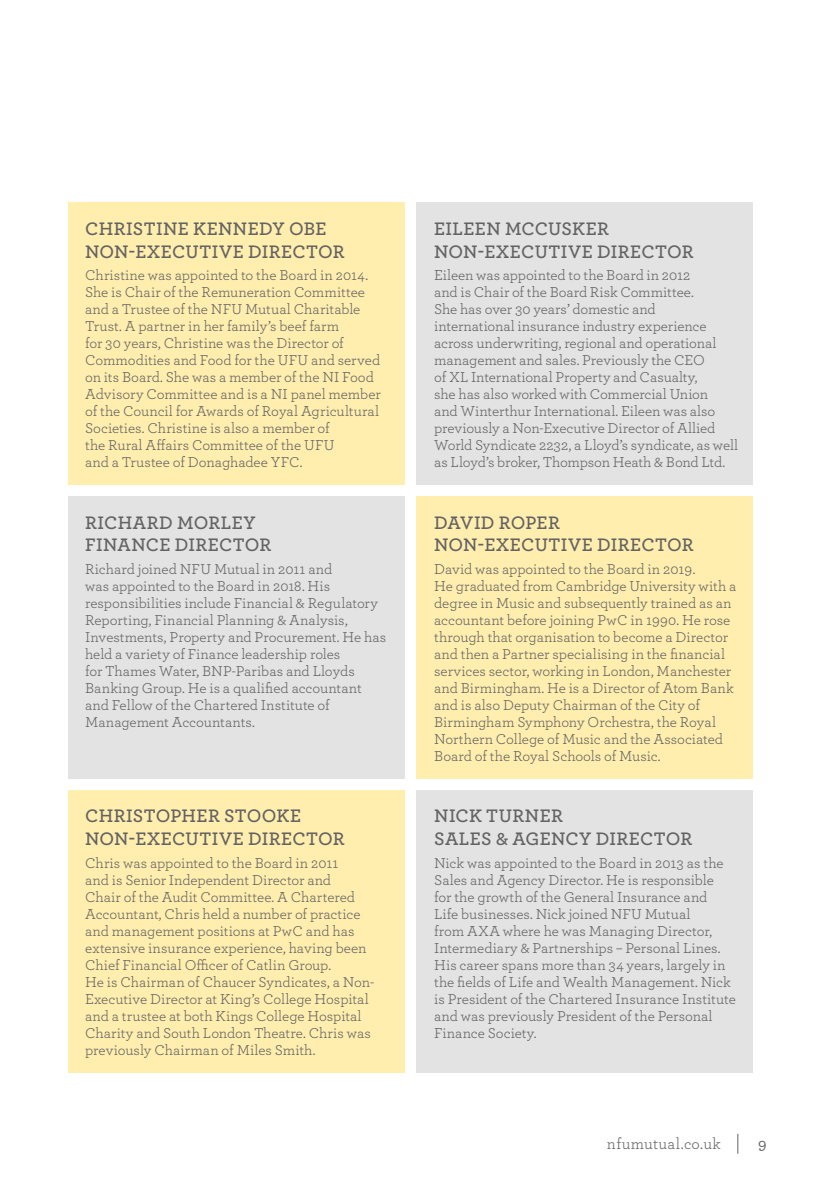
<style>
.page{position:relative;width:840px;height:1191px;background:#fff}
.page>*{position:absolute;margin:0;border:0;box-sizing:border-box;transform-origin:0 0}
.t1{font:600 19px/22.8px "Archer Pro";letter-spacing:.015em;color:#646363}
.t2{font:16px "Archer Pro";letter-spacing:.025em;color:#646363}
.t3{font:500 16px "Archer Pro";color:#646363}
.t4{font:15px/17px "Archer Pro";letter-spacing:-.005em;color:#646363}
</style>
<div class="page">
<svg style="left:737px;top:1133px;width:1px;height:20px"></svg>
<div style="left:68px;top:203px;width:336px;height:282px;background:#ffeeae"></div>
<div style="left:416px;top:203px;width:336px;height:282px;background:#e3e3e3"></div>
<div style="left:68px;top:790px;width:336px;height:282px;background:#ffeeae"></div>
<div style="left:416px;top:790px;width:336px;height:282px;background:#e3e3e3"></div>
<div style="left:68px;top:496px;width:336px;height:282px;background:#e3e3e3"></div>
<div style="left:416px;top:496px;width:336px;height:282px;background:#ffeeae"></div>
<p class="t1" style="left:85px;top:216px;width:261px">CHRISTINE KENNEDY OBE<br>NON-EXECUTIVE DIRECTOR</p>
<p class="t4" style="left:85px;top:266px;width:297px">Christine was appointed to the Board in 2014.<br>She is Chair of the Remuneration Committee and a Trustee of the NFU Mutual Charitable Trust. A partner in her family’s beef farm<br>for 30 years, Christine was the Director of Commodities and Food for the UFU and served on its Board. She was a member of the NI Food Advisory Committee and is a NI panel member of the Council for Awards of Royal Agricultural Societies. Christine is also a member of<br>the Rural Affairs Committee of the UFU<br>and a Trustee of Donaghadee YFC.</p>
<p class="t1" style="left:85px;top:510px;width:187px">RICHARD MORLEY<br>FINANCE DIRECTOR</p>
<p class="t4" style="left:85px;top:560px;width:302px">Richard joined NFU Mutual in 2011 and<br>was appointed to the Board in 2018. His responsibilities include Financial &amp; Regulatory Reporting, Financial Planning &amp; Analysis, Investments, Property and Procurement. He has held a variety of Finance leadership roles<br>for Thames Water, BNP-Paribas and Lloyds Banking Group. He is a qualified accountant and Fellow of the Chartered Institute of Management Accountants.</p>
<p class="t1" style="left:85px;top:803px;width:261px">CHRISTOPHER STOOKE<br>NON-EXECUTIVE DIRECTOR</p>
<p class="t4" style="left:85px;top:853px;width:290px">Chris was appointed to the Board in 2011<br>and is Senior Independent Director and<br>Chair of the Audit Committee. A Chartered Accountant, Chris held a number of practice and management positions at PwC and has extensive insurance experience, having been Chief Financial Officer of Catlin Group.<br>He is Chairman of Chaucer Syndicates, a Non-Executive Director at King’s College Hospital and a trustee at both Kings College Hospital Charity and South London Theatre. Chris was previously Chairman of Miles Smith.</p>
<p class="t1" style="left:434px;top:216px;width:261px">EILEEN MCCUSKER<br>NON-EXECUTIVE DIRECTOR</p>
<p class="t4" style="left:434px;top:266px;width:305px">Eileen was appointed to the Board in 2012<br>and is Chair of the Board Risk Committee.<br>She has over 30 years’ domestic and international insurance industry experience across underwriting, regional and operational management and sales. Previously the CEO<br>of XL International Property and Casualty,<br>she has also worked with Commercial Union<br>and Winterthur International. Eileen was also previously a Non-Executive Director of Allied World Syndicate 2232, a Lloyd’s syndicate, as well as Lloyd’s broker, Thompson Heath &amp; Bond Ltd.</p>
<p class="t1" style="left:434px;top:510px;width:261px">DAVID ROPER<br>NON-EXECUTIVE DIRECTOR</p>
<p class="t4" style="left:434px;top:560px;width:303px">David was appointed to the Board in 2019.<br>He graduated from Cambridge University with a degree in Music and subsequently trained as an accountant before joining PwC in 1990. He rose through that organisation to become a Director and then a Partner specialising in the financial services sector, working in London, Manchester and Birmingham. He is a Director of Atom Bank and is also Deputy Chairman of the City of Birmingham Symphony Orchestra, the Royal Northern College of Music and the Associated Board of the Royal Schools of Music.</p>
<p class="t1" style="left:434px;top:803px;width:259px">NICK TURNER<br>SALES &amp; AGENCY DIRECTOR</p>
<p class="t4" style="left:434px;top:853px;width:303px">Nick was appointed to the Board in 2013 as the Sales and Agency Director. He is responsible<br>for the growth of the General Insurance and<br>Life businesses. Nick joined NFU Mutual<br>from AXA where he was Managing Director, Intermediary &amp; Partnerships – Personal Lines.<br>His career spans more than 34 years, largely in the fields of Life and Wealth Management. Nick is President of the Chartered Insurance Institute and was previously President of the Personal Finance Society.</p>
<p class="t2" style="left:606px;top:1132px;width:115px">nfumutual.co.uk</p>
<p class="t3" style="left:757px;top:1132px;width:10px">9</p>
</div>
